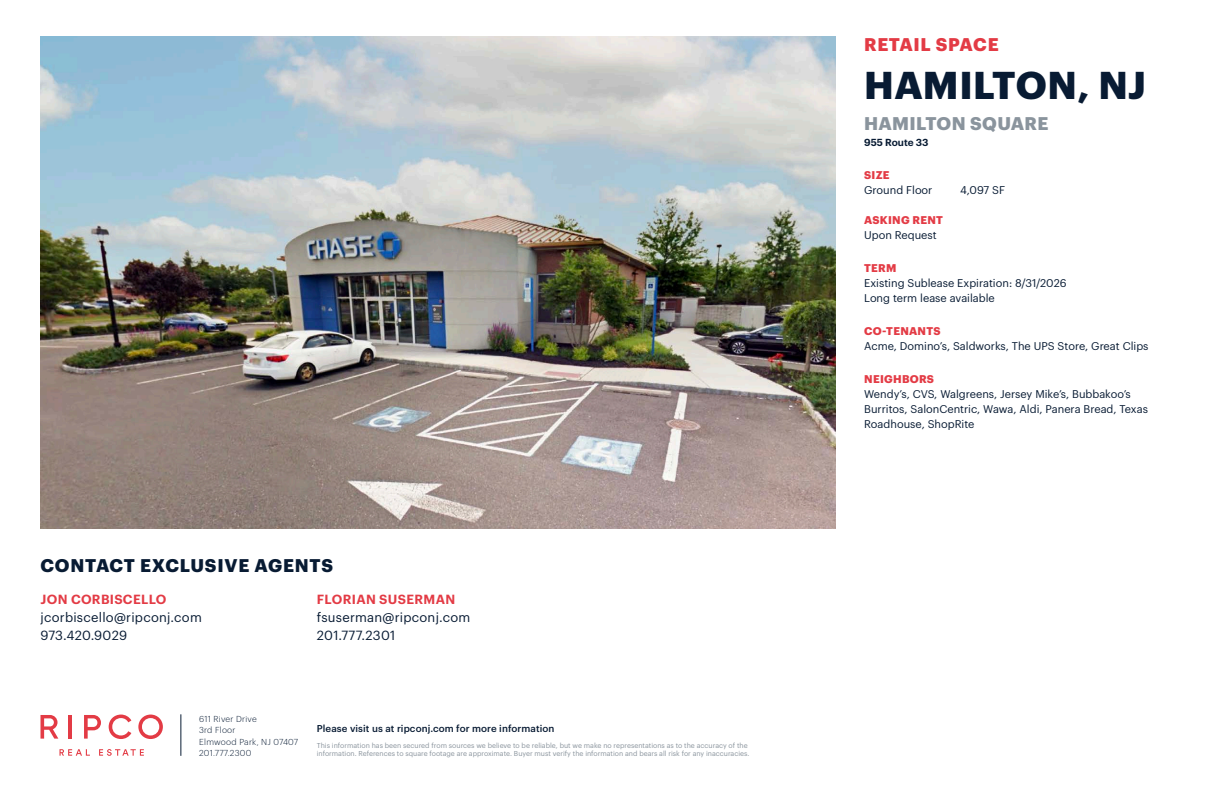
<style>
.page{position:relative;width:1224px;height:792px;background:#fff}
.page>*{position:absolute;margin:0;border:0;box-sizing:border-box;transform-origin:0 0}
.t1{font:700 38px "Graphik";letter-spacing:.005em;color:#081b33}
.t2{font:700 18px "Graphik";letter-spacing:.045em;color:#081b33}
.t3{font:700 18px "Graphik";letter-spacing:.015em;color:#8a949d}
.t4{font:700 18px "Graphik";letter-spacing:.03em;color:#e33b45}
.t5{font:13px "Graphik";letter-spacing:.02em;color:#081b33}
.t6{font:600 13px "Graphik";letter-spacing:.025em;color:#e33b45}
.body{font:11px/15px "Graphik";color:#081b33}
.sub_heads{font:700 11px "Graphik";letter-spacing:.025em;color:#e33b45}
.t7{font:600 10px "Graphik";color:#081b33}
.t8{font:500 9.8px "Graphik";letter-spacing:.01em;color:#081b33}
.t9{font:300 8.5px "Graphik";letter-spacing:.03em;color:#081b33}
.t10{font:7px/8.5px "Graphik";color:#8a949d}
</style>
<div class="page">
<img style="left:40px;top:36px;width:795px;height:492px">
<hr style="left:181px;top:714px;width:1px;height:42px;background:#081b33">
<svg style="left:60px;top:749px;width:30px;height:7px"></svg>
<svg style="left:99px;top:749px;width:45px;height:7px"></svg>
<svg style="left:41px;top:715px;width:17px;height:24px"></svg>
<hr style="left:69px;top:715px;width:3px;height:24px;background:#e33b45">
<svg style="left:109px;top:715px;width:22px;height:24px"></svg>
<svg style="left:138px;top:715px;width:25px;height:24px"></svg>
<svg style="left:84px;top:715px;width:17px;height:24px"></svg>
<p class="t2" style="left:41px;top:552px;width:294px">CONTACT EXCLUSIVE AGENTS</p>
<p class="t6" style="left:41px;top:590px;width:128px">JON CORBISCELLO</p>
<p class="t5" style="left:40px;top:608px;width:163px">jcorbiscello@ripconj.com</p>
<p class="t5" style="left:40px;top:626px;width:88px">973.420.9029</p>
<p class="t6" style="left:317px;top:590px;width:140px">FLORIAN SUSERMAN</p>
<p class="t5" style="left:317px;top:608px;width:155px">fsuserman@ripconj.com</p>
<p class="t5" style="left:317px;top:626px;width:80px">201.777.2301</p>
<p class="t9" style="left:199px;top:712px;width:59px">611 River Drive</p>
<p class="t9" style="left:199px;top:724px;width:38px">3rd Floor</p>
<p class="t9" style="left:199px;top:735px;width:100px">Elmwood Park, NJ 07407</p>
<p class="t9" style="left:199px;top:747px;width:54px">201.777.2300</p>
<p class="t10" style="left:317px;top:740px;width:434px">This information has been secured from sources we believe to be reliable, but we make no representations as to the accuracy of the information. References to square footage are approximate. Buyer must verify the information and bears all risk for any inaccuracies.</p>
<p class="t8" style="left:317px;top:721px;width:239px">Please visit us at ripconj.com for more information</p>
<p class="t4" style="left:864px;top:30px;width:136px">RETAIL SPACE</p>
<p class="t1" style="left:864px;top:55px;width:283px">HAMILTON, NJ</p>
<p class="t3" style="left:864px;top:109px;width:186px">HAMILTON SQUARE</p>
<p class="t7" style="left:864px;top:135px;width:66px">955 Route 33</p>
<p class="sub_heads" style="left:864px;top:166px;width:27px">SIZE</p>
<p class="body" style="left:864px;top:181px;width:70px">Ground Floor</p>
<p class="body" style="left:960px;top:181px;width:46px">4,097 SF</p>
<p class="sub_heads" style="left:864px;top:211px;width:80px">ASKING RENT</p>
<p class="body" style="left:864px;top:226px;width:74px">Upon Request</p>
<p class="sub_heads" style="left:864px;top:259px;width:34px">TERM</p>
<p class="body" style="left:864px;top:274px;width:204px">Existing Sublease Expiration: 8/31/2026<br>Long term lease available</p>
<p class="sub_heads" style="left:864px;top:322px;width:78px">CO-TENANTS</p>
<p class="body" style="left:864px;top:337px;width:286px">Acme, Domino’s, Saldworks, The UPS Store, Great Clips</p>
<p class="sub_heads" style="left:864px;top:370px;width:71px">NEIGHBORS</p>
<p class="body" style="left:864px;top:385px;width:285px">Wendy’s, CVS, Walgreens, Jersey Mike’s, Bubbakoo’s<br>Burritos, SalonCentric, Wawa, Aldi, Panera Bread, Texas<br>Roadhouse, ShopRite</p>
</div>
